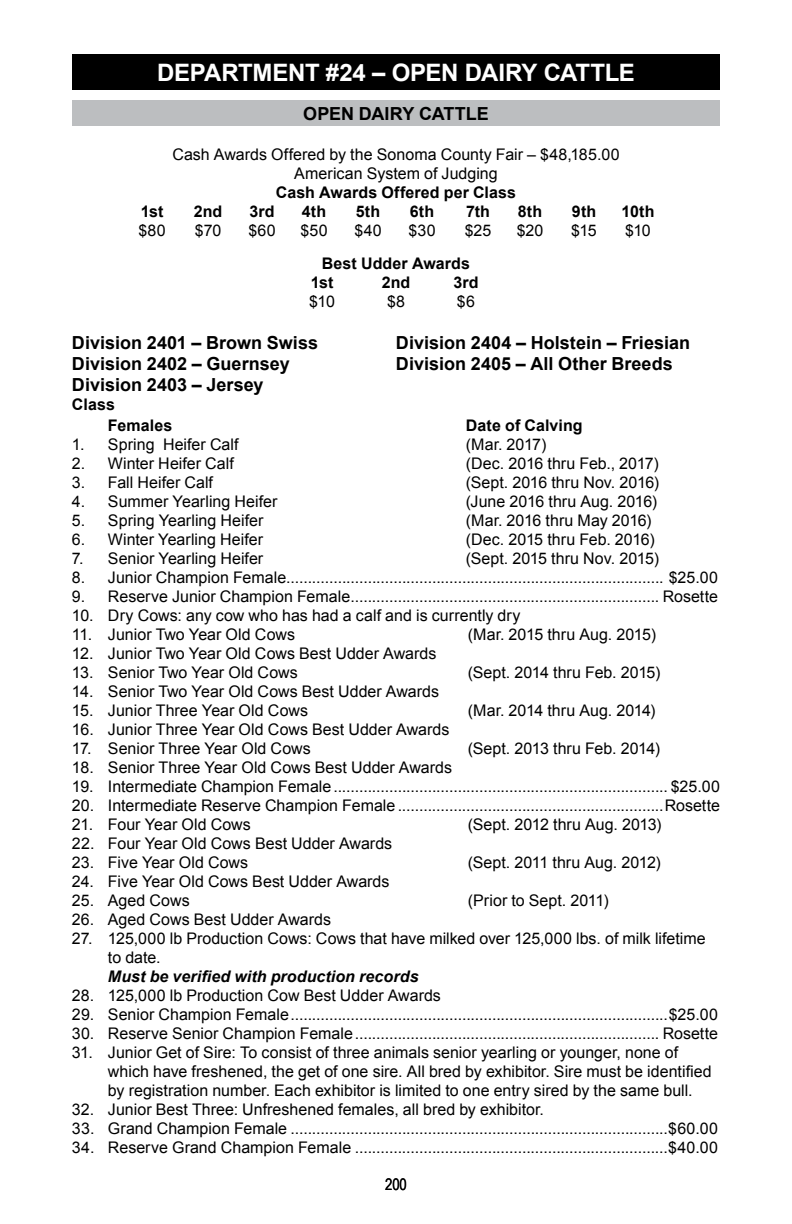
<style>
.page{position:relative;width:792px;height:1224px;background:#fff}
.page>*{position:absolute;margin:0;border:0;box-sizing:border-box;transform-origin:0 0}
.t1{font:700 24px "Arial";letter-spacing:-.01em;color:#fff}
.t2{font:700 18px "Arial";letter-spacing:.005em;color:#000}
.t3{font:16px/19px "Arial";color:#000}
.t4{font:700 16px/19px "Arial";letter-spacing:.01em;color:#000}
.t5{font:italic 700 16px "Arial";letter-spacing:.005em;color:#000}
.t6{font:16px "Arial Narrow";color:#000}
</style>
<div class="page">
<div style="left:72px;top:54px;width:648px;height:36px;background:#000"></div>
<div style="left:72px;top:100px;width:648px;height:26px;background:#bcbec0"></div>
<h1 class="t1" style="left:157px;top:57px;width:479px">DEPARTMENT #24 – OPEN DAIRY CATTLE</h1>
<p class="t2" style="left:303px;top:101px;width:187px">OPEN DAIRY CATTLE</p>
<p class="t3" style="left:172px;top:145px;width:449px;text-align:center">Cash Awards Offered by the Sonoma County Fair – $48,185.00<br>American System of Judging</p>
<p class="t4" style="left:276px;top:183px;width:242px">Cash Awards Offered per Class</p>
<p class="t4" style="left:141px;top:202px;width:24px">1st</p>
<p class="t4" style="left:194px;top:202px;width:30px">2nd</p>
<p class="t4" style="left:250px;top:202px;width:27px">3rd</p>
<p class="t4" style="left:302px;top:202px;width:26px">4th</p>
<p class="t4" style="left:356px;top:202px;width:26px">5th</p>
<p class="t4" style="left:410px;top:202px;width:26px">6th</p>
<p class="t4" style="left:466px;top:202px;width:26px">7th</p>
<p class="t4" style="left:518px;top:202px;width:26px">8th</p>
<p class="t4" style="left:572px;top:202px;width:26px">9th</p>
<p class="t4" style="left:622px;top:202px;width:34px">10th</p>
<p class="t3" style="left:138px;top:221px;width:29px">$80</p>
<p class="t3" style="left:195px;top:221px;width:28px">$70</p>
<p class="t3" style="left:248px;top:221px;width:29px">$60</p>
<p class="t3" style="left:301px;top:221px;width:29px">$50</p>
<p class="t3" style="left:354px;top:221px;width:29px">$40</p>
<p class="t3" style="left:408px;top:221px;width:29px">$30</p>
<p class="t3" style="left:465px;top:221px;width:28px">$25</p>
<p class="t3" style="left:517px;top:221px;width:28px">$20</p>
<p class="t3" style="left:571px;top:221px;width:27px">$15</p>
<p class="t3" style="left:625px;top:221px;width:27px">$10</p>
<p class="t4" style="left:311px;top:254px;width:161px;text-indent:11px">Best Udder Awards<br>1st</p>
<p class="t4" style="left:382px;top:273px;width:30px">2nd</p>
<p class="t4" style="left:453px;top:273px;width:27px">3rd</p>
<p class="t3" style="left:309px;top:292px;width:27px">$10</p>
<p class="t3" style="left:387px;top:292px;width:20px">$8</p>
<p class="t3" style="left:457px;top:292px;width:20px">$6</p>
<p class="t2" style="left:72px;top:331px;width:248px">Division 2401 – Brown Swiss</p>
<p class="t2" style="left:396px;top:331px;width:296px">Division 2404 – Holstein – Friesian</p>
<p class="t2" style="left:72px;top:352px;width:219px">Division 2402 – Guernsey</p>
<p class="t2" style="left:396px;top:352px;width:278px">Division 2405 – All Other Breeds</p>
<p class="t2" style="left:72px;top:373px;width:193px">Division 2403 – Jersey</p>
<p class="t4" style="left:108px;top:394px;width:66px;line-height:21px;text-indent:-36px">Class<br>Females</p>
<p class="t4" style="left:466px;top:416px;width:118px">Date of Calving</p>
<p class="t3" style="left:72px;top:435px;width:168px">1. Spring Heifer Calf</p>
<p class="t3" style="left:466px;top:435px;width:82px">(Mar. 2017)</p>
<p class="t3" style="left:72px;top:454px;width:163px">2. Winter Heifer Calf</p>
<p class="t3" style="left:466px;top:454px;width:194px">(Dec. 2016 thru Feb., 2017)</p>
<p class="t3" style="left:72px;top:473px;width:143px">3. Fall Heifer Calf</p>
<p class="t3" style="left:466px;top:473px;width:195px">(Sept. 2016 thru Nov. 2016)</p>
<p class="t3" style="left:72px;top:492px;width:207px">4. Summer Yearling Heifer</p>
<p class="t3" style="left:466px;top:492px;width:193px">(June 2016 thru Aug. 2016)</p>
<p class="t3" style="left:72px;top:511px;width:193px">5. Spring Yearling Heifer</p>
<p class="t3" style="left:466px;top:511px;width:187px">(Mar. 2016 thru May 2016)</p>
<p class="t3" style="left:72px;top:530px;width:193px">6. Winter Yearling Heifer</p>
<p class="t3" style="left:466px;top:530px;width:190px">(Dec. 2015 thru Feb. 2016)</p>
<p class="t3" style="left:72px;top:549px;width:193px">7. Senior Yearling Heifer</p>
<p class="t3" style="left:466px;top:549px;width:195px">(Sept. 2015 thru Nov. 2015)</p>
<p class="t3" style="left:72px;top:568px;width:647px">8. Junior Champion Female........................................................................................ $25.00</p>
<p class="t3" style="left:72px;top:587px;width:647px">9. Reserve Junior Champion Female........................................................................ Rosette</p>
<p class="t3" style="left:72px;top:606px;width:450px">10. Dry Cows: any cow who has had a calf and is currently dry</p>
<p class="t3" style="left:72px;top:625px;width:225px">11. Junior Two Year Old Cows</p>
<p class="t3" style="left:468px;top:625px;width:190px">(Mar. 2015 thru Aug. 2015)</p>
<p class="t3" style="left:72px;top:644px;width:366px">12. Junior Two Year Old Cows Best Udder Awards</p>
<p class="t3" style="left:72px;top:663px;width:227px">13. Senior Two Year Old Cows</p>
<p class="t3" style="left:468px;top:663px;width:194px">(Sept. 2014 thru Feb. 2015)</p>
<p class="t3" style="left:72px;top:682px;width:369px">14. Senior Two Year Old Cows Best Udder Awards</p>
<p class="t3" style="left:72px;top:701px;width:238px">15. Junior Three Year Old Cows</p>
<p class="t3" style="left:468px;top:701px;width:189px">(Mar. 2014 thru Aug. 2014)</p>
<p class="t3" style="left:72px;top:720px;width:379px">16. Junior Three Year Old Cows Best Udder Awards</p>
<p class="t3" style="left:72px;top:739px;width:240px">17. Senior Three Year Old Cows</p>
<p class="t3" style="left:468px;top:739px;width:194px">(Sept. 2013 thru Feb. 2014)</p>
<p class="t3" style="left:72px;top:758px;width:382px">18. Senior Three Year Old Cows Best Udder Awards</p>
<p class="t3" style="left:72px;top:777px;width:649px">19. Intermediate Champion Female.............................................................................. $25.00</p>
<p class="t3" style="left:72px;top:796px;width:649px">20. Intermediate Reserve Champion Female..............................................................Rosette</p>
<p class="t3" style="left:72px;top:815px;width:180px">21. Four Year Old Cows</p>
<p class="t3" style="left:468px;top:815px;width:195px">(Sept. 2012 thru Aug. 2013)</p>
<p class="t3" style="left:72px;top:834px;width:322px">22. Four Year Old Cows Best Udder Awards</p>
<p class="t3" style="left:72px;top:853px;width:178px">23. Five Year Old Cows</p>
<p class="t3" style="left:468px;top:853px;width:194px">(Sept. 2011 thru Aug. 2012)</p>
<p class="t3" style="left:72px;top:872px;width:319px">24. Five Year Old Cows Best Udder Awards</p>
<p class="t3" style="left:72px;top:891px;width:119px">25. Aged Cows</p>
<p class="t3" style="left:468px;top:891px;width:142px">(Prior to Sept. 2011)</p>
<p class="t3" style="left:72px;top:910px;width:261px">26. Aged Cows Best Udder Awards</p>
<p class="t3" style="left:108px;top:929px;width:599px;text-indent:-36px">27. 125,000 lb Production Cows: Cows that have milked over 125,000 lbs. of milk lifetime to date.</p>
<p class="t5" style="left:108px;top:965px;width:312px">Must be verified with production records</p>
<p class="t3" style="left:72px;top:986px;width:370px">28. 125,000 lb Production Cow Best Udder Awards</p>
<p class="t3" style="left:72px;top:1005px;width:647px">29. Senior Champion Female........................................................................................$25.00</p>
<p class="t3" style="left:72px;top:1024px;width:647px">30. Reserve Senior Champion Female....................................................................... Rosette</p>
<p class="t3" style="left:108px;top:1043px;width:605px;text-indent:-36px">31. Junior Get of Sire: To consist of three animals senior yearling or younger, none of which have freshened, the get of one sire. All bred by exhibitor. Sire must be identified by registration number. Each exhibitor is limited to one entry sired by the same bull.</p>
<p class="t3" style="left:72px;top:1100px;width:473px">32. Junior Best Three: Unfreshened females, all bred by exhibitor.</p>
<p class="t3" style="left:72px;top:1119px;width:647px">33. Grand Champion Female ........................................................................................$60.00</p>
<p class="t3" style="left:72px;top:1138px;width:647px">34. Reserve Grand Champion Female .........................................................................$40.00</p>
<p class="t6" style="left:385px;top:1172px;width:23px">200</p>
</div>
